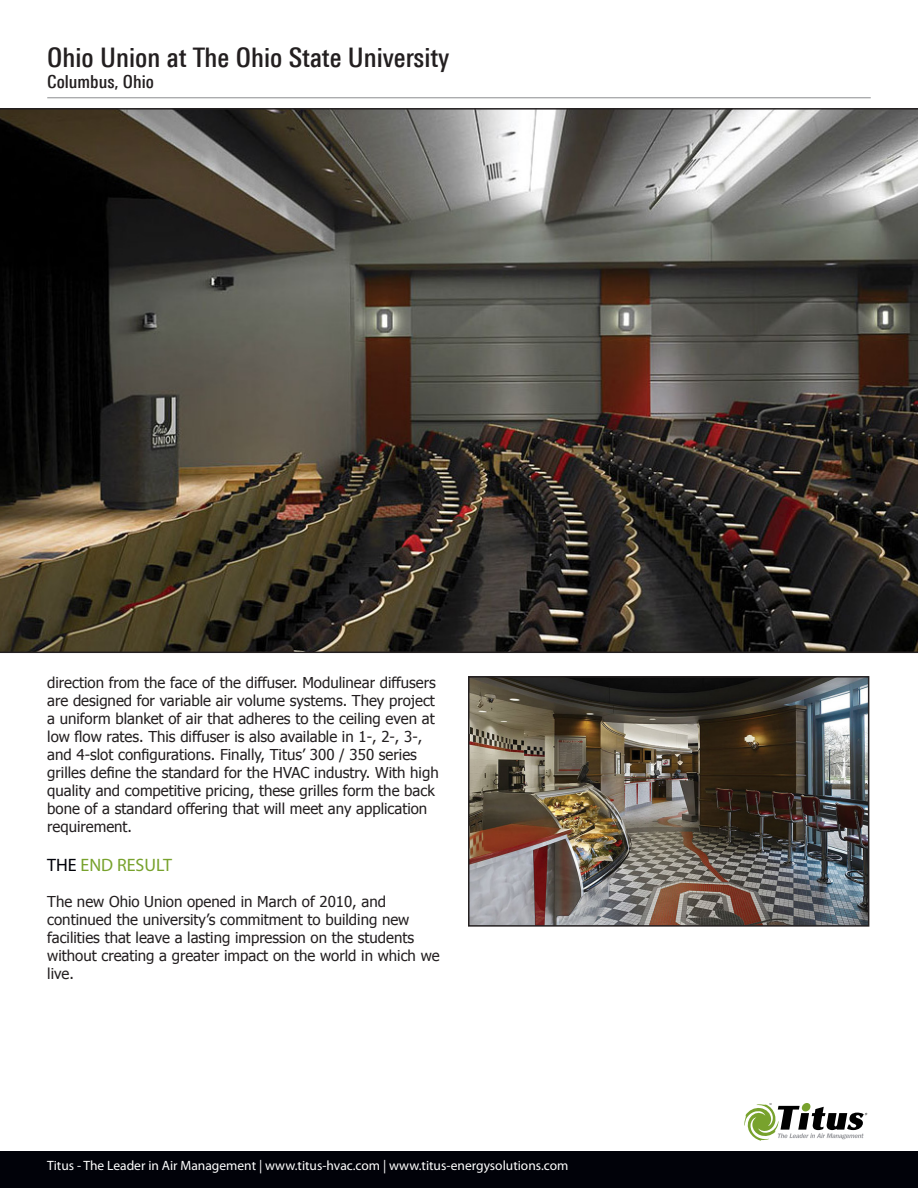
<style>
.page{position:relative;width:918px;height:1188px;background:#fff}
.page>*{position:absolute;margin:0;border:0;box-sizing:border-box;transform-origin:0 0}
.t1{font:500 condensed 27px "LT Univers";color:#231f20}
.t2{font:500 condensed 18px "LT Univers";color:#231f20}
.t3{font:18px "Myriad Pro";color:#78a22d}
.Title_sub{font:15px/18px "Tahoma";color:#231f20}
.t4{font:13.5px "Myriad Pro";color:#fff}
.s1{color:#010209}
</style>
<div class="page">
<hr style="left:0;top:1151px;width:918px;height:1px;background:#78a22d">
<svg style="left:744px;top:1103px;width:123px;height:38px"></svg>
<div style="left:0;top:1152px;width:918px;height:36px;background:#010209"></div>
<svg style="left:0;top:108px;width:918px;height:545px;background:#4b463e"></svg>
<hr style="left:47px;top:98px;width:824px;height:1px;background:#8a8c8f">
<img style="left:471px;top:679px;width:395px;height:245px">
<div style="left:468px;top:676px;width:401px;height:251px;border:2px solid #231f20"></div>
<p class="t1" style="left:47px;top:41px;width:404px">Ohio Union at The Ohio State University</p>
<p class="t2" style="left:47px;top:71px;width:108px">Columbus, Ohio</p>
<p class="Title_sub" style="left:47px;top:672px;width:393px">direction from the face of the diffuser. Modulinear diffusers are designed for variable air volume systems. They project a uniform blanket of air that adheres to the ceiling even at low flow rates. This diffuser is also available in 1-, 2-, 3-, and 4-slot configurations. Finally, Titus’ 300 / 350 series grilles define the standard for the HVAC industry. With high quality and competitive pricing, these grilles form the back bone of a standard offering that will meet any application requirement.</p>
<p class="t3" style="left:47px;top:854px;width:126px"><span class="s1">THE</span> END RESULT</p>
<p class="Title_sub" style="left:47px;top:892px;width:394px">The new Ohio Union opened in March of 2010, and continued the university’s commitment to building new facilities that leave a lasting impression on the students without creating a greater impact on the world in which we live.</p>
<p class="t4" style="left:47px;top:1158px;width:523px">Titus - The Leader in Air Management | www.titus-hvac.com | www.titus-energysolutions.com</p>
</div>
